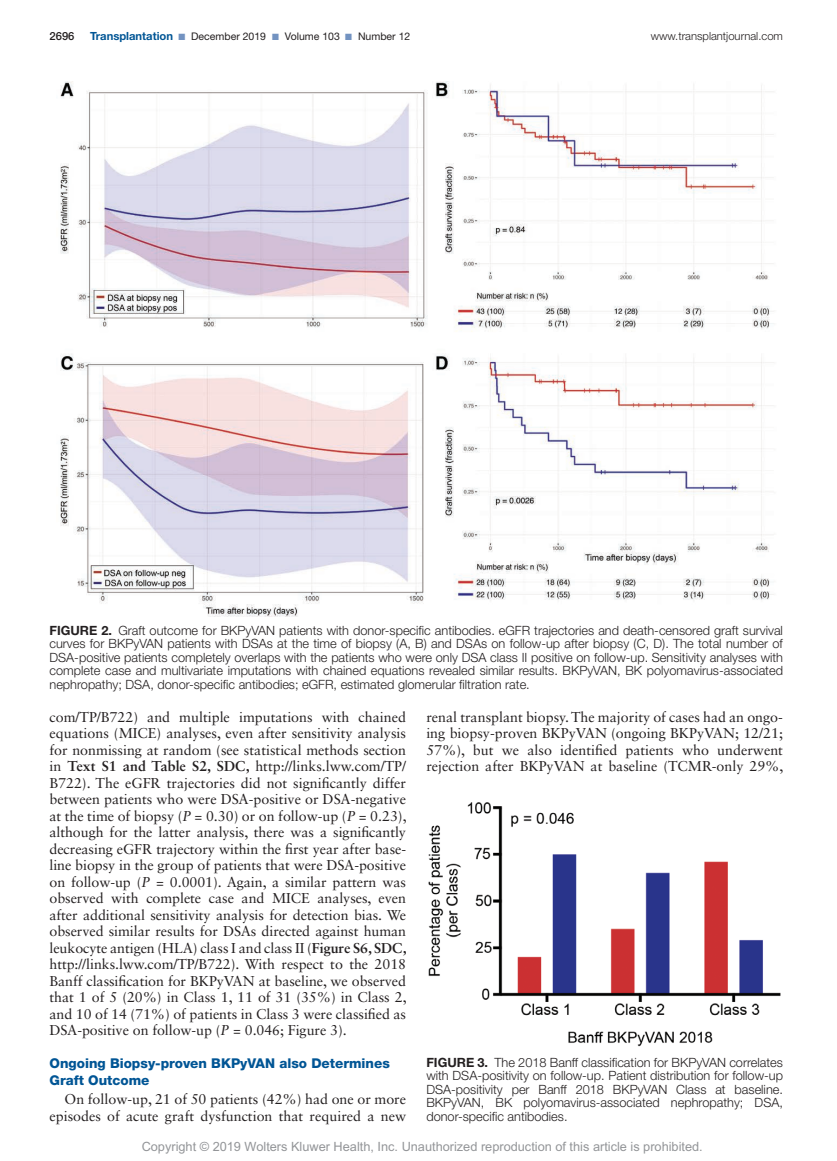
<style>
.page{position:relative;width:837px;height:1161px;background:#fff}
.page>*{position:absolute;margin:0;border:0;box-sizing:border-box;transform-origin:0 0}
.t1{font:14.25px/16.5px "Sabon LT Std";color:#231f20;text-align:justify}
.t2{font:800 13.5px/16.5px "Helvetica Neue LT Std";color:#005595}
.t3{font:300 12.75px/13.5px "Helvetica Neue LT Std";color:#231f20;text-align:justify}
.t4{font:12.75px "Arial MT Std";color:#939598}
.t5{font:300 11.25px "Helvetica Neue LT Std";color:#231f20}
.t6{font:500 11.25px "Helvetica Neue LT Std";color:#231f20}
.t7{font:10.5px "Helvetica Neue LT Std";color:#231f20}
.s1{font-weight:700;font-size:11.25px;color:#005595}
.s2{color:#7393c1}
.s3{font-weight:700}
.s4{font-style:italic}
</style>
<div class="page">
<img style="left:60px;top:81px;width:714px;height:535px">
<img style="left:428px;top:802px;width:353px;height:245px">
<p class="t6" style="left:50px;top:29px;width:27px">2696</p>
<p class="t7" style="left:90px;top:30px;width:322px"><span class="s1">Transplantation</span> <span class="s2">■</span> December 2019 <span class="s2">■</span> Volume 103 <span class="s2">■</span> Number 12</p>
<p class="t5" style="left:651px;top:29px;width:134px">www.transplantjournal.com</p>
<p class="t3" style="left:50px;top:623px;width:735px"><span class="s3">FIGURE 2.</span> Graft outcome for BKPyVAN patients with donor-specific antibodies. eGFR trajectories and death-censored graft survival curves for BKPyVAN patients with DSAs at the time of biopsy (A, B) and DSAs on follow-up after biopsy (C, D). The total number of DSA-positive patients completely overlaps with the patients who were only DSA class II positive on follow-up. Sensitivity analyses with complete case and multivariate imputations with chained equations revealed similar results. BKPyVAN, BK polyomavirus-associated nephropathy; DSA, donor-specific antibodies; eGFR, estimated glomerular filtration rate.</p>
<p class="t1" style="left:50px;top:709px;width:359px">com/TP/B722) and multiple imputations with chained equations (MICE) analyses, even after sensitivity analysis for nonmissing at random (see statistical methods section in <span class="s3">Text S1 and Table S2, SDC,</span> http://links.lww.com/TP/ B722). The eGFR trajectories did not significantly differ between patients who were DSA-positive or DSA-negative at the time of biopsy (<span class="s4">P</span> = 0.30) or on follow-up (<span class="s4">P</span> = 0.23), although for the latter analysis, there was a significantly decreasing eGFR trajectory within the first year after base&shy;line biopsy in the group of patients that were DSA-positive on follow-up (<span class="s4">P</span> = 0.0001). Again, a similar pattern was observed with complete case and MICE analyses, even after additional sensitivity analysis for detection bias. We observed similar results for DSAs directed against human leukocyte antigen (HLA) class I and class II (<span class="s3">Figure S6, SDC, </span>http://links.lww.com/TP/B722). With respect to the 2018<br>Banff classification for BKPyVAN at baseline, we observed that 1 of 5 (20%) in Class 1, 11 of 31 (35%) in Class 2, and 10 of 14 (71%) of patients in Class 3 were classified as DSA-positive on follow-up (<span class="s4">P</span> = 0.046; Figure 3).</p>
<p class="t2" style="left:50px;top:1055px;width:342px">Ongoing Biopsy-proven BKPyVAN also Determines<br>Graft Outcome</p>
<p class="t1" style="left:49px;top:1091px;width:358px;text-align:right">On follow-up, 21 of 50 patients (42%) had one or more episodes of acute graft dysfunction that required a new</p>
<p class="t1" style="left:426px;top:709px;width:359px">renal transplant biopsy. The majority of cases had an ongo&shy;ing biopsy-proven BKPyVAN (ongoing BKPyVAN; 12/21; 57%), but we also identified patients who underwent rejection after BKPyVAN at baseline (TCMR-only 29%,</p>
<p class="t3" style="left:426px;top:1055px;width:358px"><span class="s3">FIGURE 3.</span> The 2018 Banff classification for BKPyVAN correlates with DSA-positivity on follow-up. Patient distribution for follow-up DSA-positivity per Banff 2018 BKPyVAN Class at baseline.<br>BKPyVAN, BK polyomavirus-associated nephropathy; DSA, donor-specific antibodies.</p>
<p class="t4" style="left:142px;top:1139px;width:563px">Copyright © 2019 Wolters Kluwer Health, Inc. Unauthorized reproduction of this article is prohibited.</p>
</div>
